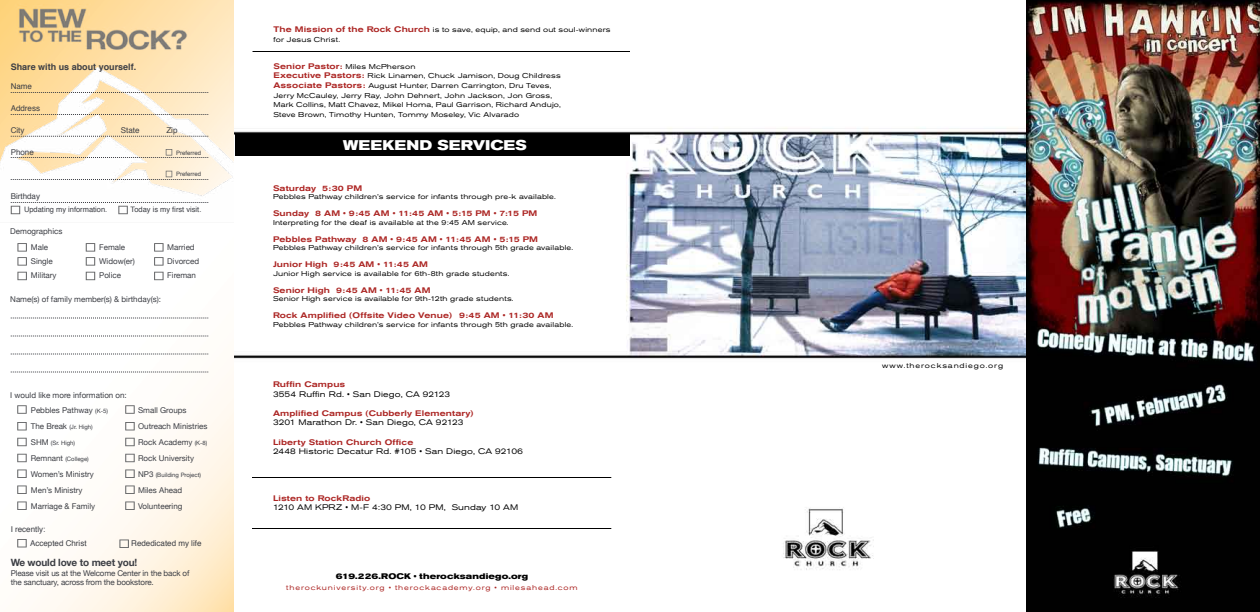
<style>
.page{position:relative;width:1260px;height:612px;background:#fff}
.page>*{position:absolute;margin:0;border:0;box-sizing:border-box;transform-origin:0 0}
.t1{font:700 expanded 14px "Akzidenz Grotesk BE";letter-spacing:.01em;color:#fff}
.t2{font:700 10px "Helvetica Neue";letter-spacing:-.015em;color:#3c3e44}
.t3{font:700 9px "Helvetica";color:#3c3e44}
.t4{font:8px/16px "Helvetica Neue";color:#3c3e44}
.t5{font:500 expanded 8px "Akzidenz Grotesk BE";letter-spacing:.015em;color:#ac2624}
.t6{font:expanded 8px "Akzidenz Grotesk BE";letter-spacing:.02em;color:#000}
.t7{font:8px "Helvetica";color:#3c3e44}
.t8{font:700 expanded 8px "Akzidenz Grotesk BE";letter-spacing:.02em;color:#000}
.t9{font:500 expanded 8px "Akzidenz Grotesk BE";letter-spacing:.015em;color:#ad2321}
.t10{font:7.5px "Helvetica";color:#3c3e44}
.t11{font:expanded 7px/9.6px "Akzidenz Grotesk BE";letter-spacing:.02em;color:#000}
.t12{font:expanded 7px "Akzidenz Grotesk BE";letter-spacing:.12em;color:#ac2624}
.t13{font:expanded 7px "Akzidenz Grotesk BE";letter-spacing:.125em;color:#000}
.t14{font:6px "Helvetica Neue";color:#3c3e44}
.t15{font:6px "Helvetica";color:#3c3e44}
.s1{font-size:6px}
.s2{font-size:8px}
.s3{font-weight:500;font-size:8px;color:#ac2624}
</style>
<div class="page">
<img style="left:0;top:0;width:1260px;height:612px">
<svg style="left:11px;top:318px;width:197px;height:1px"></svg>
<svg style="left:11px;top:336px;width:197px;height:1px"></svg>
<svg style="left:11px;top:354px;width:197px;height:1px"></svg>
<svg style="left:17px;top:243px;width:10px;height:23px"></svg>
<svg style="left:86px;top:243px;width:9px;height:23px"></svg>
<svg style="left:154px;top:243px;width:10px;height:23px"></svg>
<svg style="left:17px;top:405px;width:10px;height:9px"></svg>
<svg style="left:125px;top:405px;width:10px;height:9px"></svg>
<svg style="left:17px;top:422px;width:10px;height:8px"></svg>
<svg style="left:125px;top:422px;width:10px;height:8px"></svg>
<svg style="left:17px;top:438px;width:10px;height:8px"></svg>
<svg style="left:125px;top:438px;width:10px;height:8px"></svg>
<svg style="left:17px;top:454px;width:10px;height:8px"></svg>
<svg style="left:125px;top:454px;width:10px;height:8px"></svg>
<svg style="left:17px;top:470px;width:10px;height:8px"></svg>
<svg style="left:125px;top:470px;width:10px;height:8px"></svg>
<svg style="left:17px;top:486px;width:10px;height:8px"></svg>
<svg style="left:125px;top:486px;width:10px;height:8px"></svg>
<svg style="left:17px;top:502px;width:10px;height:8px"></svg>
<svg style="left:125px;top:502px;width:10px;height:8px"></svg>
<svg style="left:17px;top:539px;width:10px;height:8px"></svg>
<svg style="left:119px;top:540px;width:10px;height:8px"></svg>
<svg style="left:11px;top:372px;width:197px;height:1px"></svg>
<svg style="left:11px;top:92px;width:197px;height:1px"></svg>
<svg style="left:11px;top:114px;width:197px;height:1px"></svg>
<svg style="left:11px;top:136px;width:197px;height:1px"></svg>
<svg style="left:11px;top:171px;width:197px;height:9px"></svg>
<svg style="left:11px;top:149px;width:197px;height:9px"></svg>
<svg style="left:11px;top:202px;width:197px;height:12px"></svg>
<svg style="left:17px;top:272px;width:10px;height:8px"></svg>
<svg style="left:86px;top:272px;width:9px;height:8px"></svg>
<svg style="left:154px;top:272px;width:10px;height:8px"></svg>
<hr style="left:252px;top:528px;width:359px;height:1px;background:#000">
<hr style="left:253px;top:51px;width:377px;height:1px;background:#000">
<hr style="left:252px;top:477px;width:359px;height:1px;background:#000">
<div style="left:235px;top:134px;width:395px;height:22px;background:#000"></div>
<p class="t3" style="left:11px;top:59px;width:127px">Share with us about yourself.</p>
<p class="t7" style="left:11px;top:80px;width:23px">Name</p>
<p class="t7" style="left:11px;top:102px;width:31px">Address</p>
<p class="t7" style="left:11px;top:124px;width:15px">City</p>
<p class="t7" style="left:121px;top:124px;width:20px">State</p>
<p class="t7" style="left:166px;top:124px;width:13px">Zip</p>
<p class="t7" style="left:11px;top:146px;width:25px">Phone</p>
<p class="t7" style="left:11px;top:190px;width:31px">Birthday</p>
<p class="t15" style="left:176px;top:147px;width:27px">Preferred</p>
<p class="t15" style="left:176px;top:169px;width:27px">Preferred</p>
<p class="t10" style="left:24px;top:203px;width:85px">Updating my information.</p>
<p class="t10" style="left:131px;top:203px;width:72px">Today is my first visit.</p>
<p class="t4" style="left:31px;top:223px;width:33px;text-indent:-21px">Demographics<br>Male</p>
<p class="t4" style="left:31px;top:254px;width:27px;line-height:14px">Single<br>Military</p>
<p class="t4" style="left:99px;top:240px;width:37px;line-height:14px">Female<br>Widow(er)<br>Police</p>
<p class="t4" style="left:167px;top:240px;width:33px;line-height:14px">Married<br>Divorced<br>Fireman</p>
<p class="t4" style="left:10px;top:291px;width:152px">Name(s) of family member(s) &amp; birthday(s):</p>
<p class="t4" style="left:10px;top:387px;width:118px;line-height:15.2px;text-align:center">I would like more information on:<br>Pebbles Pathway <span class="s1">(K-5)</span></p>
<p class="t14" style="left:31px;top:423px;width:63px"><span class="s2">The Break</span> (Jr. High)</p>
<p class="t14" style="left:31px;top:439px;width:46px"><span class="s2">SHM</span> (Sr. High)</p>
<p class="t14" style="left:31px;top:455px;width:59px"><span class="s2">Remnant</span> (College)</p>
<p class="t4" style="left:31px;top:466px;width:66px">Women’s Ministry<br>Men’s Ministry<br>Marriage &amp; Family</p>
<p class="t7" style="left:11px;top:522px;width:36px">I recently:</p>
<p class="t4" style="left:138px;top:402px;width:71px">Small Groups<br>Outreach Ministries<br>Rock Academy <span class="s1">(K-8)<br></span>Rock University</p>
<p class="t14" style="left:138px;top:471px;width:65px"><span class="s2">NP3</span> (Building Project)</p>
<p class="t4" style="left:138px;top:482px;width:46px">Miles Ahead<br>Volunteering</p>
<p class="t7" style="left:30px;top:536px;width:58px">Accepted Christ</p>
<p class="t7" style="left:131px;top:536px;width:72px">Rededicated my life</p>
<h2 class="t2" style="left:11px;top:556px;width:128px">We would love to meet you!</h2>
<p class="t4" style="left:11px;top:568px;width:180px;line-height:9.6px">Please visit us at the Welcome Center in the back of the sanctuary, across from the bookstore.</p>
<p class="t11" style="left:274px;top:25px;width:339px"><span class="s3">The Mission of the Rock Church</span> is to save, equip, and send out soul-winners for Jesus Christ.</p>
<p class="t11" style="left:273px;top:62px;width:289px"><span class="s3">Senior Pastor:</span> Miles McPherson<br><span class="s3">Executive Pastors:</span> Rick Linamen, Chuck Jamison, Doug Childress <span class="s3">Associate Pastors:</span> August Hunter, Darren Carrington, Dru Teves, Jerry McCauley, Jerry Ray, John Dehnert, John Jackson, Jon Gross, Mark Collins, Matt Chavez, Mikel Homa, Paul Garrison, Richard Andujo, Steve Brown, Timothy Hunten, Tommy Moseley, Vic Alvarado</p>
<h1 class="t1" style="left:343px;top:137px;width:185px">WEEKEND SERVICES</h1>
<p class="t9" style="left:273px;top:183px;width:91px">Saturday 5:30 PM</p>
<p class="t11" style="left:273px;top:192px;width:284px">Pebbles Pathway children’s service for infants through pre-k available.</p>
<p class="t5" style="left:273px;top:209px;width:266px">Sunday 8 AM • 9:45 AM • 11:45 AM • 5:15 PM • 7:15 PM</p>
<p class="t11" style="left:273px;top:218px;width:237px">Interpreting for the deaf is available at the 9:45 AM service.</p>
<p class="t5" style="left:273px;top:234px;width:267px">Pebbles Pathway 8 AM • 9:45 AM • 11:45 AM • 5:15 PM</p>
<p class="t11" style="left:273px;top:243px;width:302px">Pebbles Pathway children’s service for infants through 5th grade available.</p>
<p class="t5" style="left:273px;top:260px;width:157px">Junior High 9:45 AM • 11:45 AM</p>
<p class="t11" style="left:273px;top:269px;width:238px">Junior High service is available for 6th-8th grade students.</p>
<p class="t5" style="left:273px;top:285px;width:159px">Senior High 9:45 AM • 11:45 AM</p>
<p class="t11" style="left:273px;top:294px;width:242px">Senior High service is available for 9th-12th grade students.</p>
<p class="t5" style="left:273px;top:311px;width:282px">Rock Amplified (Offsite Video Venue) 9:45 AM • 11:30 AM</p>
<p class="t11" style="left:273px;top:320px;width:302px">Pebbles Pathway children’s service for infants through 5th grade available.</p>
<p class="t5" style="left:273px;top:379px;width:74px">Ruffin Campus</p>
<p class="t6" style="left:273px;top:389px;width:179px">3554 Ruffin Rd. • San Diego, CA 92123</p>
<p class="t5" style="left:273px;top:408px;width:202px">Amplified Campus (Cubberly Elementary)</p>
<p class="t6" style="left:273px;top:418px;width:192px">3201 Marathon Dr. • San Diego, CA 92123</p>
<p class="t5" style="left:273px;top:437px;width:142px">Liberty Station Church Office</p>
<p class="t6" style="left:273px;top:447px;width:251px">2448 Historic Decatur Rd. #105 • San Diego, CA 92106</p>
<p class="t5" style="left:273px;top:493px;width:99px">Listen to RockRadio</p>
<p class="t6" style="left:273px;top:503px;width:247px">1210 AM KPRZ • M-F 4:30 PM, 10 PM, Sunday 10 AM</p>
<p class="t8" style="left:336px;top:571px;width:194px">619.226.ROCK • therocksandiego.org</p>
<p class="t12" style="left:286px;top:584px;width:293px">therockuniversity.org • therockacademy.org • milesahead.com</p>
<p class="t13" style="left:882px;top:361px;width:122px">www.therocksandiego.org</p>
</div>
